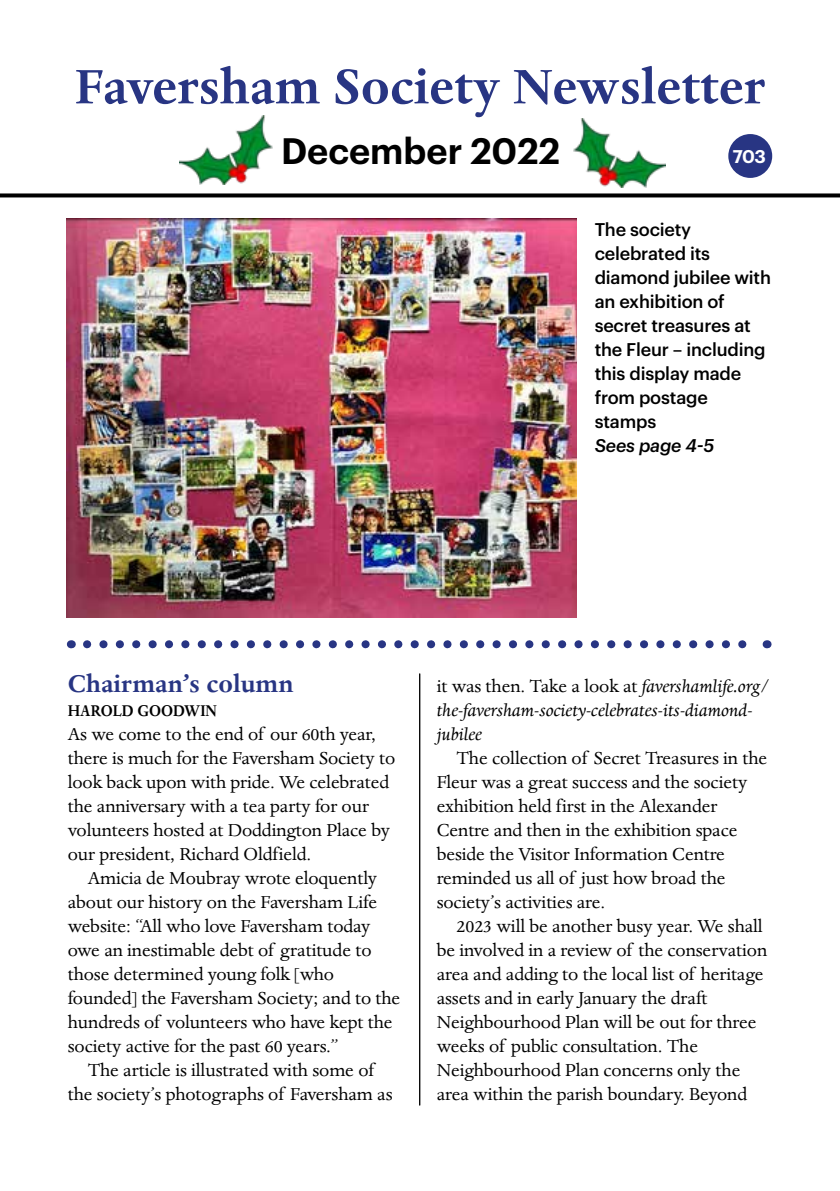
<style>
.page{position:relative;width:840px;height:1191px;background:#fff}
.page>*{position:absolute;margin:0;border:0;box-sizing:border-box;transform-origin:0 0}
.t1{font:700 56px "Dante";color:#283583}
.t2{font:600 36px "Graphik";color:#000}
.t3{font:700 28px "Dante";color:#283583}
.t4{font:20px/24px "Dante";letter-spacing:-.005em;color:#000}
.t5{font:italic 20px/24px "Dante";letter-spacing:-.005em;color:#000}
.t6{font:500 18px/24px "Graphik";letter-spacing:-.01em;color:#000}
.t7{font:700 18px "Dante";color:#000;scale:.9 1}
.t8{font:italic 500 18px "Graphik";letter-spacing:-.01em;color:#000}
.t9{font:600 18px "Graphik";color:#fff}
.s1{font-style:normal}
</style>
<div class="page">
<img style="left:573px;top:119px;width:92px;height:69px">
<img style="left:180px;top:115px;width:93px;height:69px">
<hr style="left:419px;top:673px;width:1px;height:432px;background:#000">
<svg style="left:87px;top:640px;width:660px;height:8px"></svg>
<svg style="left:0;top:193px;width:839px;height:4px;background:#1e1e1e"></svg>
<div style="left:728px;top:134px;width:43px;height:44px;background:#283583;border-radius:50%"></div>
<img style="left:67px;top:218px;width:509px;height:400px">
<h1 class="t1" style="left:75px;top:52px;width:690px">Faversham Society Newsletter</h1>
<p class="t9" style="left:732px;top:143px;width:35px">703</p>
<h2 class="t2" style="left:281px;top:123px;width:280px">December 2022</h2>
<p class="t6" style="left:594px;top:216px;width:178px">The society celebrated its diamond jubilee with an exhibition of secret treasures at the Fleur – including this display made from postage stamps</p>
<p class="t8" style="left:594px;top:432px;width:121px">Sees page 4-5</p>
<h3 class="t3" style="left:68px;top:666px;width:227px">Chairman’s column</h3>
<p class="t7" style="left:68px;top:700px;width:167px">HAROLD GOODWIN</p>
<p class="t4" style="left:68px;top:722px;width:329px">As we come to the end of our 60th year, there is much for the Faversham Society to look back upon with pride. We celebrated the anniversary with a tea party for our volunteers hosted at Doddington Place by our president, Richard Oldfield.</p>
<p class="t4" style="left:68px;top:866px;width:334px;text-indent:20px">Amicia de Moubray wrote eloquently about our history on the Faversham Life website: “All who love Faversham today owe an inestimable debt of gratitude to those determined young folk [who founded] the Faversham Society; and to the hundreds of volunteers who have kept the society active for the past 60 years.”</p>
<p class="t4" style="left:68px;top:1058px;width:326px;text-align:center">The article is illustrated with some of<br>the society’s photographs of Faversham as</p>
<p class="t5" style="left:436px;top:674px;width:334px"><span class="s1">it was then. Take a look at</span> favershamlife.org/ the-faversham-society-celebrates-its-diamond&shy;jubilee</p>
<p class="t4" style="left:436px;top:746px;width:332px;text-indent:20px">The collection of Secret Treasures in the Fleur was a great success and the society exhibition held first in the Alexander Centre and then in the exhibition space beside the Visitor Information Centre reminded us all of just how broad the society’s activities are.</p>
<p class="t4" style="left:436px;top:914px;width:332px;text-indent:20px">2023 will be another busy year. We shall be involved in a review of the conservation area and adding to the local list of heritage assets and in early January the draft Neighbourhood Plan will be out for three weeks of public consultation. The Neighbourhood Plan concerns only the area within the parish boundary. Beyond</p>
</div>
